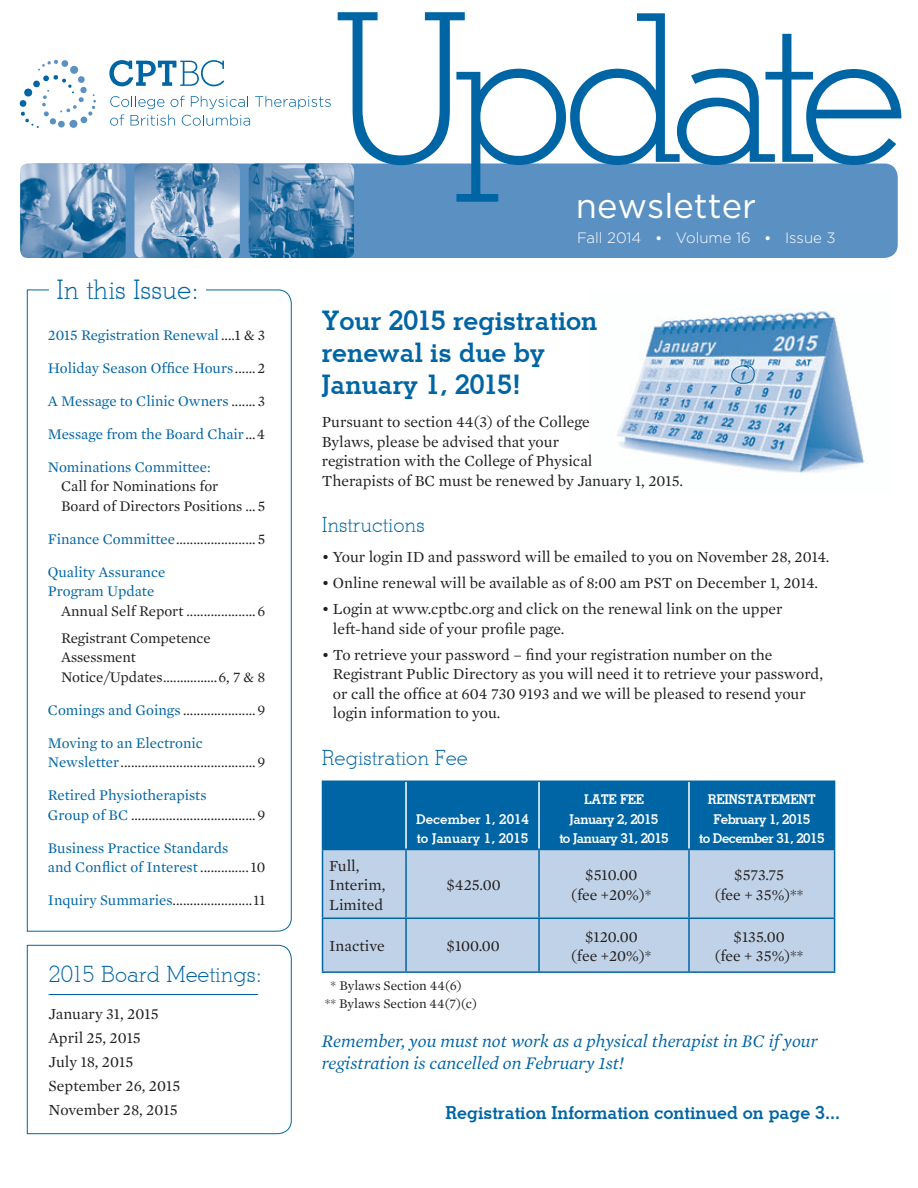
<style>
.page{position:relative;width:918px;height:1188px;background:#fff}
.page>*{position:absolute;margin:0;border:0;box-sizing:border-box;transform-origin:0 0}
.t1{font:300 207.75px "Stymie BT";letter-spacing:-.08em;color:#0065a4}
.t2{font:34.5px "Gotham";color:#fff}
.t3{font:700 27px/32.4px "Stymie BT";color:#0065a4}
.t4{font:300 27px "Stymie BT";color:#0065a4}
.t5{font:300 22.5px "Stymie BT";color:#0065a4}
.t6{font:300 21px "Stymie BT";color:#0065a4}
.t7{font:italic 18px/22.5px "Mercury Text G1";color:#0065a4}
.t8{font:700 18px "Stymie BT";color:#0065a4}
.t9{font:15.75px/19.5px "Mercury Text G1 Roman";color:#231f20}
.t10{font:15px/19.5px "Mercury Text G1 Roman";color:#231f20}
.t11{font:15px/19.5px "Mercury Text G1 Roman";color:#0065a4}
.t12{font:300 15px "Gotham";color:#fff}
.t13{font:700 13.5px/19.5px "Stymie BT";letter-spacing:-.04em;color:#fff;text-align:center}
.t14{font:13.5px/18px "Mercury Text G1 Roman";color:#231f20}
.t15{font:700 13.5px/19.5px "Stymie BT";color:#fff}
.s1{color:#231f20}
.s2{color:#0065a4}
.s3{font-family:"Mercury Numeric G1 Roman";font-weight:400}
</style>
<div class="page">
<img style="left:617px;top:309px;width:248px;height:164px">
<svg style="left:732px;top:364px;width:23px;height:71px;background:#abc5df"></svg>
<svg style="left:27px;top:289px;width:265px;height:643px"></svg>
<div style="left:49px;top:273px;width:157px;height:27px;background:#fff"></div>
<svg style="left:110px;top:96px;width:221px;height:30px"></svg>
<svg style="left:20px;top:60px;width:76px;height:68px"></svg>
<svg style="left:109px;top:60px;width:115px;height:26px"></svg>
<div style="left:20px;top:164px;width:878px;height:94px;background:#5a90c2;border-radius:14px"></div>
<img style="left:20px;top:164px;width:106px;height:94px">
<img style="left:134px;top:164px;width:106px;height:94px">
<img style="left:249px;top:164px;width:105px;height:94px">
<div style="left:323px;top:782px;width:511px;height:67px;background:#0065a4"></div>
<div style="left:323px;top:850px;width:511px;height:121px;background:#c0d2e8"></div>
<hr style="left:322px;top:918px;width:84px;height:1px;background:#0065a4">
<hr style="left:406px;top:918px;width:133px;height:1px;background:#0065a4">
<hr style="left:405px;top:919px;width:2px;height:52px;background:#0065a4">
<hr style="left:539px;top:918px;width:150px;height:1px;background:#0065a4">
<hr style="left:538px;top:919px;width:2px;height:52px;background:#0065a4">
<hr style="left:689px;top:918px;width:146px;height:1px;background:#0065a4">
<hr style="left:688px;top:919px;width:2px;height:52px;background:#0065a4">
<hr style="left:834px;top:919px;width:1px;height:52px;background:#0065a4">
<hr style="left:322px;top:971px;width:84px;height:2px;background:#0065a4">
<hr style="left:406px;top:971px;width:133px;height:2px;background:#0065a4">
<hr style="left:539px;top:971px;width:150px;height:2px;background:#0065a4">
<hr style="left:689px;top:971px;width:146px;height:2px;background:#0065a4">
<hr style="left:405px;top:782px;width:2px;height:67px;background:#fff">
<hr style="left:538px;top:782px;width:2px;height:67px;background:#fff">
<hr style="left:688px;top:782px;width:2px;height:67px;background:#fff">
<hr style="left:322px;top:781px;width:84px;height:1px;background:#0065a4">
<hr style="left:322px;top:782px;width:1px;height:67px;background:#0065a4">
<hr style="left:322px;top:919px;width:1px;height:52px;background:#0065a4">
<hr style="left:406px;top:781px;width:133px;height:1px;background:#0065a4">
<hr style="left:539px;top:781px;width:150px;height:1px;background:#0065a4">
<hr style="left:689px;top:781px;width:146px;height:1px;background:#0065a4">
<hr style="left:834px;top:782px;width:1px;height:67px;background:#0065a4">
<hr style="left:322px;top:849px;width:84px;height:1px;background:#0065a4">
<hr style="left:322px;top:850px;width:1px;height:68px;background:#0065a4">
<hr style="left:406px;top:849px;width:133px;height:1px;background:#0065a4">
<hr style="left:405px;top:850px;width:2px;height:68px;background:#0065a4">
<hr style="left:539px;top:849px;width:150px;height:1px;background:#0065a4">
<hr style="left:538px;top:850px;width:2px;height:68px;background:#0065a4">
<hr style="left:689px;top:849px;width:146px;height:1px;background:#0065a4">
<hr style="left:688px;top:850px;width:2px;height:68px;background:#0065a4">
<hr style="left:834px;top:850px;width:1px;height:68px;background:#0065a4">
<svg style="left:27px;top:945px;width:265px;height:189px"></svg>
<hr style="left:49px;top:994px;width:209px;height:1px;background:#0065a4">
<h3 class="t4" style="left:57px;top:273px;width:144px">In this Issue:</h3>
<p class="t11" style="left:48px;top:325px;width:219px">2015 Registration Renewal <span class="s1">....1 &amp; 3</span></p>
<p class="t11" style="left:48px;top:358px;width:219px">Holiday Season Office Hours<span class="s1">......2</span></p>
<p class="t11" style="left:48px;top:391px;width:219px">A Message to Clinic Owners <span class="s1">....... 3</span></p>
<p class="t11" style="left:48px;top:424px;width:219px">Message from the Board Chair<span class="s1">...4</span></p>
<p class="t11" style="left:48px;top:457px;width:164px">Nominations Committee:</p>
<p class="t10" style="left:61px;top:476px;width:206px">Call for Nominations for<br>Board of Directors Positions ... 5</p>
<p class="t10" style="left:48px;top:529px;width:219px"><span class="s2">Finance Committee</span>....................... 5</p>
<p class="t11" style="left:48px;top:562px;width:119px">Quality Assurance<br>Program Update</p>
<p class="t10" style="left:61px;top:598px;width:206px;line-height:26.2px">Annual Self Report ....................6<br>Registrant Competence</p>
<p class="t10" style="left:61px;top:647px;width:206px">Assessment<br>Notice/Updates................6, 7 &amp; 8</p>
<p class="t10" style="left:48px;top:700px;width:219px"><span class="s2">Comings and Goings</span> .....................9</p>
<p class="t10" style="left:48px;top:733px;width:219px"><span class="s2">Moving to an Electronic<br>Newsletter</span>.......................................9</p>
<p class="t10" style="left:48px;top:785px;width:219px"><span class="s2">Retired Physiotherapists<br>Group of BC</span> ....................................9</p>
<p class="t11" style="left:48px;top:838px;width:219px">Business Practice Standards<br>and Conflict of Interest <span class="s1">..............10</span></p>
<p class="t10" style="left:48px;top:890px;width:219px"><span class="s2">Inquiry Summaries</span>.......................11</p>
<h3 class="t5" style="left:49px;top:961px;width:215px">2015 Board Meetings:</h3>
<p class="t9" style="left:49px;top:1002px;width:133px;line-height:24px">January 31, 2015<br>April 25, 2015<br>July 18, 2015<br>September 26, 2015<br>November 28, 2015</p>
<h1 class="t1" style="left:331px;top:-38px;width:580px">Update</h1>
<h2 class="t2" style="left:576px;top:187px;width:182px">newsletter</h2>
<p class="t12" style="left:577px;top:228px;width:260px">Fall 2014 <span class="s3">•</span> Volume 16 <span class="s3">•</span> Issue 3</p>
<h3 class="t3" style="left:322px;top:304px;width:277px">Your 2015 registration renewal is due by<br>January 1, 2015!</h3>
<p class="t9" style="left:322px;top:412px;width:363px">Pursuant to section 44(3) of the College<br>Bylaws, please be advised that your<br>registration with the College of Physical<br>Therapists of BC must be renewed by January 1, 2015.</p>
<h3 class="t6" style="left:322px;top:512px;width:105px">Instructions</h3>
<p class="t9" style="left:322px;top:547px;width:509px">• Your login ID and password will be emailed to you on November 28, 2014.</p>
<p class="t9" style="left:322px;top:573px;width:498px">• Online renewal will be available as of 8:00 am PST on December 1, 2014.</p>
<p class="t9" style="left:333px;top:599px;width:451px;text-indent:-11px">• Login at www.cptbc.org and click on the renewal link on the upper left-hand side of your profile page.</p>
<p class="t9" style="left:333px;top:645px;width:492px;text-indent:-11px">• To retrieve your password – find your registration number on the Registrant Public Directory as you will need it to retrieve your password, or call the office at 604 730 9193 and we will be pleased to resend your login information to you.</p>
<h3 class="t6" style="left:322px;top:745px;width:148px">Registration Fee</h3>
<p class="t9" style="left:329px;top:856px;width:58px">Full,<br>Interim,<br>Limited</p>
<p class="t15" style="left:416px;top:809px;width:114px">December 1, 2014 to January 1, 2015</p>
<p class="t13" style="left:559px;top:790px;width:111px">LATE FEE<br>January 2, 2015<br>to January 31, 2015</p>
<p class="t13" style="left:699px;top:790px;width:127px">REINSTATEMENT<br>February 1, 2015<br>to December 31, 2015</p>
<p class="t9" style="left:447px;top:875px;width:56px">$425.00</p>
<p class="t9" style="left:571px;top:865px;width:82px;text-align:center">$510.00 (fee +20%)*</p>
<p class="t9" style="left:715px;top:865px;width:90px;text-align:center">$573.75<br>(fee + 35%)**</p>
<p class="t9" style="left:329px;top:936px;width:57px">Inactive</p>
<p class="t9" style="left:447px;top:936px;width:55px">$100.00</p>
<p class="t9" style="left:571px;top:927px;width:82px;text-align:center">$120.00 (fee +20%)*</p>
<p class="t9" style="left:715px;top:927px;width:90px;text-align:center">$135.00<br>(fee + 35%)**</p>
<p class="t14" style="left:325px;top:976px;width:154px;text-indent:6px">* Bylaws Section 44(6)<br>** Bylaws Section 44(7)(c)</p>
<p class="t7" style="left:322px;top:1030px;width:498px">Remember, you must not work as a physical therapist in BC if your registration is cancelled on February 1st!</p>
<p class="t8" style="left:446px;top:1102px;width:396px">Registration Information continued on page 3...</p>
</div>
